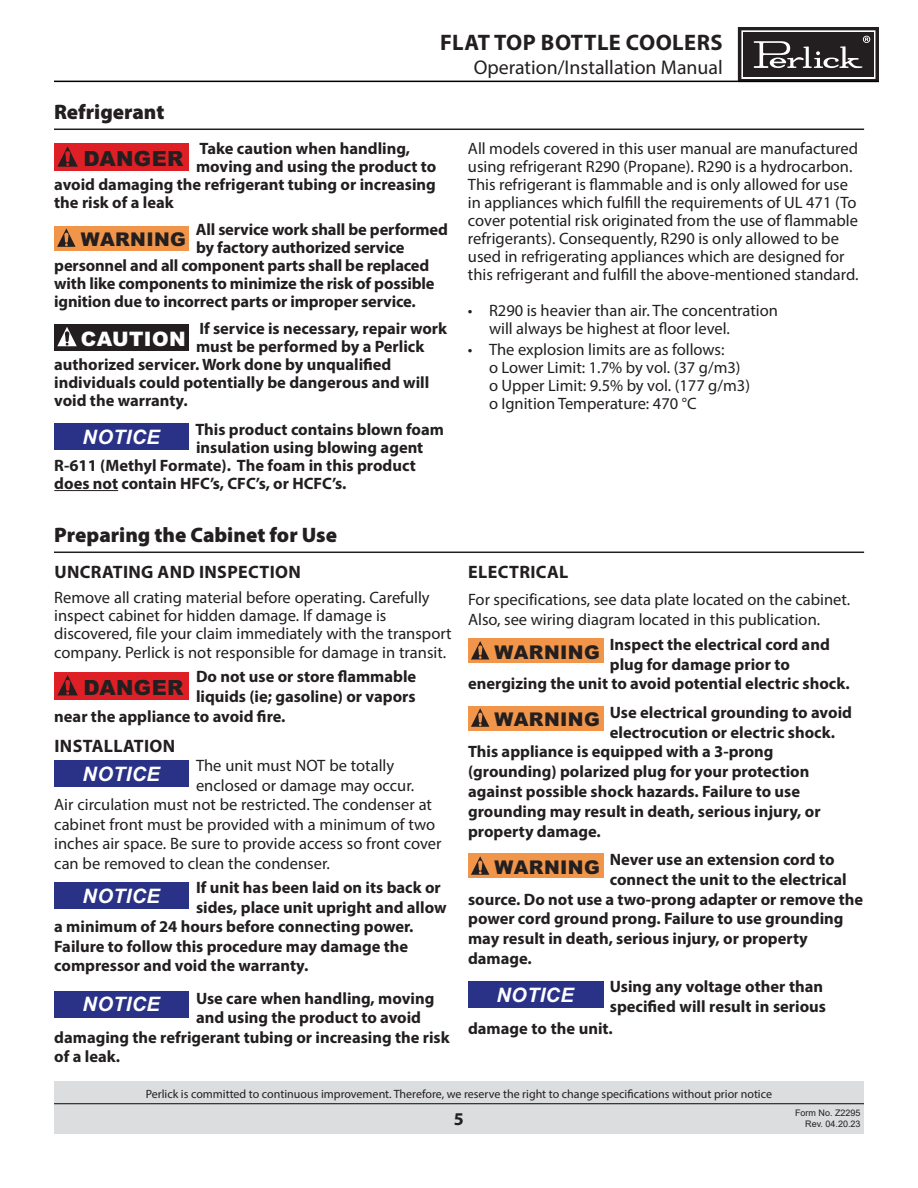
<style>
.page{position:relative;width:918px;height:1188px;background:#fff}
.page>*{position:absolute;margin:0;border:0;box-sizing:border-box;transform-origin:0 0}
.t1{font:700 22.5px "Myriad Pro";letter-spacing:.02em;color:#231f20}
.t2{font:900 21px "Myriad Pro";color:#231f20}
.t3{font:900 21px "Arial";letter-spacing:.02em;color:#231f20}
.t4{font:italic 700 19.95px "Arial";letter-spacing:.02em;color:#fff}
.t5{font:19.95px "Myriad Pro";color:#231f20}
.t6{font:900 19.95px "Arial";letter-spacing:.02em;color:#fff}
.t7{font:900 18.9px "Arial";letter-spacing:.02em;color:#231f20}
.t8{font:700 18px "Myriad Pro";letter-spacing:.02em;color:#231f20}
.t9{font:700 16.5px/19.8px "Myriad Pro";color:#231f20}
.t10{font:16.5px/18px "Myriad Pro";color:#231f20}
.t11{font:12px "Myriad Pro";color:#231f20}
.t12{font:9px/10.8px "Arial";color:#231f20;text-align:right}
.s1{font-family:"Arial";font-weight:900;font-size:18.9px}
</style>
<div class="page">
<svg style="left:738px;top:27px;width:141px;height:54px;background:#4a4748"></svg>
<hr style="left:54px;top:81px;width:825px;height:1px;background:#000002">
<div style="left:54px;top:1081px;width:810px;height:53px;background:#dcdddf"></div>
<hr style="left:54px;top:1103px;width:810px;height:1px;background:#231f20">
<hr style="left:54px;top:129px;width:810px;height:1px;background:#231f20">
<hr style="left:54px;top:490px;width:64px;height:1px;background:#231f20">
<div style="left:54px;top:143px;width:135px;height:28px;background:#de2026"></div>
<svg style="left:57px;top:146px;width:21px;height:21px"></svg>
<div style="left:54px;top:226px;width:135px;height:24px;background:#f0954a"></div>
<svg style="left:57px;top:228px;width:19px;height:19px"></svg>
<div style="left:54px;top:324px;width:135px;height:26px;background:#231f20"></div>
<div style="left:56px;top:326px;width:22px;height:22px;background:linear-gradient(to right,#605d5e,#565354)"></div>
<svg style="left:57px;top:327px;width:20px;height:19px"></svg>
<div style="left:54px;top:424px;width:135px;height:26px;background:#2a3287"></div>
<hr style="left:54px;top:552px;width:810px;height:1px;background:#231f20">
<div style="left:54px;top:672px;width:135px;height:27px;background:#de2026"></div>
<svg style="left:57px;top:675px;width:21px;height:20px"></svg>
<div style="left:54px;top:761px;width:135px;height:26px;background:#2a3287"></div>
<div style="left:54px;top:883px;width:135px;height:26px;background:#2a3287"></div>
<div style="left:54px;top:991px;width:135px;height:26px;background:#2a3287"></div>
<div style="left:468px;top:638px;width:135px;height:25px;background:#f0954a"></div>
<svg style="left:471px;top:641px;width:18px;height:19px"></svg>
<div style="left:468px;top:706px;width:135px;height:24px;background:#f0954a"></div>
<svg style="left:471px;top:708px;width:18px;height:19px"></svg>
<div style="left:468px;top:854px;width:135px;height:24px;background:#f0954a"></div>
<svg style="left:471px;top:856px;width:18px;height:19px"></svg>
<div style="left:468px;top:982px;width:135px;height:26px;background:#2a3287"></div>
<h1 class="t1" style="left:440px;top:28px;width:284px">FLAT TOP BOTTLE COOLERS</h1>
<p class="t5" style="left:474px;top:55px;width:251px">Operation/Installation Manual</p>
<p class="t2" style="left:54px;top:97px;width:112px">Refrigerant</p>
<p class="t3" style="left:84px;top:143px;width:101px">DANGER</p>
<p class="t9" style="left:200px;top:138px;width:212px">Take caution when handling,</p>
<p class="t9" style="left:196px;top:156px;width:242px">moving and using the product to</p>
<p class="t9" style="left:54px;top:174px;width:383px">avoid damaging the refrigerant tubing or increasing</p>
<p class="t9" style="left:54px;top:192px;width:121px">the risk of a leak</p>
<p class="t7" style="left:81px;top:226px;width:107px">WARNING</p>
<p class="t9" style="left:196px;top:219px;width:254px">All service work shall be performed</p>
<p class="t9" style="left:196px;top:237px;width:210px">by factory authorized service</p>
<p class="t9" style="left:54px;top:255px;width:377px">personnel and all component parts shall be replaced</p>
<p class="t9" style="left:54px;top:273px;width:382px">with like components to minimize the risk of possible</p>
<p class="t9" style="left:54px;top:291px;width:363px">ignition due to incorrect parts or improper service.</p>
<p class="t6" style="left:81px;top:324px;width:106px">CAUTION</p>
<p class="t9" style="left:199px;top:318px;width:249px">If service is necessary, repair work</p>
<p class="t9" style="left:196px;top:336px;width:230px">must be performed by a Perlick</p>
<p class="t9" style="left:54px;top:354px;width:339px">authorized servicer. Work done by unqualified</p>
<p class="t9" style="left:54px;top:372px;width:377px">individuals could potentially be dangerous and will</p>
<p class="t9" style="left:54px;top:390px;width:135px">void the warranty.</p>
<p class="t4" style="left:83px;top:424px;width:79px">NOTICE</p>
<p class="t9" style="left:195px;top:419px;width:250px">This product contains blown foam</p>
<p class="t9" style="left:196px;top:437px;width:229px">insulation using blowing agent</p>
<p class="t9" style="left:54px;top:455px;width:363px">R-611 (Methyl Formate). The foam in this product</p>
<p class="t9" style="left:54px;top:473px;width:294px">does not contain HFC’s, CFC’s, or HCFC’s.</p>
<p class="t2" style="left:54px;top:520px;width:284px">Preparing the Cabinet for Use</p>
<p class="t8" style="left:54px;top:560px;width:248px">UNCRATING AND INSPECTION</p>
<p class="t10" style="left:54px;top:588px;width:399px">Remove all crating material before operating. Carefully inspect cabinet for hidden damage. If damage is discovered, file your claim immediately with the transport</p>
<p class="t10" style="left:54px;top:644px;width:393px">company. Perlick is not responsible for damage in transit.</p>
<p class="t3" style="left:84px;top:672px;width:101px">DANGER</p>
<p class="t9" style="left:196px;top:666px;width:222px">Do not use or store flammable</p>
<p class="t9" style="left:196px;top:686px;width:221px">liquids (ie; gasoline) or vapors</p>
<p class="t9" style="left:54px;top:706px;width:233px">near the appliance to avoid fire.</p>
<p class="t8" style="left:54px;top:734px;width:122px">INSTALLATION</p>
<p class="t4" style="left:83px;top:761px;width:79px">NOTICE</p>
<p class="t10" style="left:196px;top:757px;width:200px">The unit must NOT be totally</p>
<p class="t10" style="left:196px;top:776px;width:220px">enclosed or damage may occur.</p>
<p class="t10" style="left:54px;top:796px;width:379px">Air circulation must not be restricted. The condenser at</p>
<p class="t10" style="left:54px;top:815px;width:382px">cabinet front must be provided with a minimum of two</p>
<p class="t10" style="left:54px;top:835px;width:389px">inches air space. Be sure to provide access so front cover</p>
<p class="t10" style="left:54px;top:854px;width:277px">can be removed to clean the condenser.</p>
<p class="t4" style="left:83px;top:882px;width:79px">NOTICE</p>
<p class="t9" style="left:196px;top:877px;width:246px">If unit has been laid on its back or</p>
<p class="t9" style="left:196px;top:897px;width:252px">sides, place unit upright and allow</p>
<p class="t9" style="left:54px;top:916px;width:361px">a minimum of 24 hours before connecting power.</p>
<p class="t9" style="left:54px;top:936px;width:355px">Failure to follow this procedure may damage the</p>
<p class="t9" style="left:54px;top:955px;width:256px">compressor and void the warranty.</p>
<p class="t4" style="left:83px;top:991px;width:79px">NOTICE</p>
<p class="t9" style="left:196px;top:988px;width:240px">Use care when handling, moving</p>
<p class="t9" style="left:196px;top:1007px;width:227px">and using the product to avoid</p>
<p class="t9" style="left:54px;top:1027px;width:397px">damaging the refrigerant tubing or increasing the risk</p>
<p class="t9" style="left:54px;top:1046px;width:67px">of a leak.</p>
<p class="t10" style="left:468px;top:140px;width:392px">All models covered in this user manual are manufactured using refrigerant R290 (Propane). R290 is a hydrocarbon.<br>This refrigerant is flammable and is only allowed for use in appliances which fulfill the requirements of UL 471 (To cover potential risk originated from the use of flammable refrigerants). Consequently, R290 is only allowed to be used in refrigerating appliances which are designed for this refrigerant and fulfill the above-mentioned standard.</p>
<p class="t10" style="left:489px;top:302px;width:291px;text-indent:-21px">• R290 is heavier than air. The concentration will always be highest at floor level.</p>
<p class="t10" style="left:489px;top:341px;width:263px;text-indent:-21px">• The explosion limits are as follows:<br>o Lower Limit: 1.7% by vol. (37 g/m3) o Upper Limit: 9.5% by vol. (177 g/m3) o Ignition Temperature: 470 °C</p>
<p class="t8" style="left:468px;top:560px;width:102px">ELECTRICAL</p>
<p class="t10" style="left:468px;top:589px;width:384px;line-height:19.8px">For specifications, see data plate located on the cabinet.<br>Also, see wiring diagram located in this publication.</p>
<p class="t7" style="left:495px;top:638px;width:107px">WARNING</p>
<p class="t9" style="left:610px;top:634px;width:221px">Inspect the electrical cord and</p>
<p class="t9" style="left:610px;top:654px;width:182px">plug for damage prior to</p>
<p class="t9" style="left:468px;top:673px;width:383px">energizing the unit to avoid potential electric shock.</p>
<p class="t9" style="left:495px;top:702px;width:359px"><span class="s1">WARNING</span> Use electrical grounding to avoid</p>
<p class="t9" style="left:610px;top:722px;width:227px">electrocution or electric shock.</p>
<p class="t9" style="left:468px;top:741px;width:307px">This appliance is equipped with a 3-prong</p>
<p class="t9" style="left:468px;top:761px;width:343px">(grounding) polarized plug for your protection</p>
<p class="t9" style="left:468px;top:781px;width:334px">against possible shock hazards. Failure to use</p>
<p class="t9" style="left:468px;top:801px;width:354px">grounding may result in death, serious injury, or</p>
<p class="t9" style="left:468px;top:821px;width:134px">property damage.</p>
<p class="t7" style="left:495px;top:854px;width:107px">WARNING</p>
<p class="t9" style="left:610px;top:849px;width:226px">Never use an extension cord to</p>
<p class="t9" style="left:610px;top:869px;width:238px">connect the unit to the electrical</p>
<p class="t9" style="left:468px;top:889px;width:397px">source. Do not use a two-prong adapter or remove the</p>
<p class="t9" style="left:468px;top:908px;width:377px">power cord ground prong. Failure to use grounding</p>
<p class="t9" style="left:468px;top:928px;width:341px">may result in death, serious injury, or property</p>
<p class="t9" style="left:468px;top:948px;width:65px">damage.</p>
<p class="t4" style="left:496px;top:982px;width:79px">NOTICE</p>
<p class="t9" style="left:610px;top:976px;width:218px">Using any voltage other than specified will result in serious</p>
<p class="t9" style="left:468px;top:1018px;width:146px">damage to the unit.</p>
<p class="t11" style="left:146px;top:1087px;width:628px">Perlick is committed to continuous improvement. Therefore, we reserve the right to change specifications without prior notice</p>
<p class="t8" style="left:454px;top:1108px;width:11px">5</p>
<p class="t12" style="left:795px;top:1108px;width:67px">Form No. Z2295<br>Rev. 04.20.23</p>
</div>
